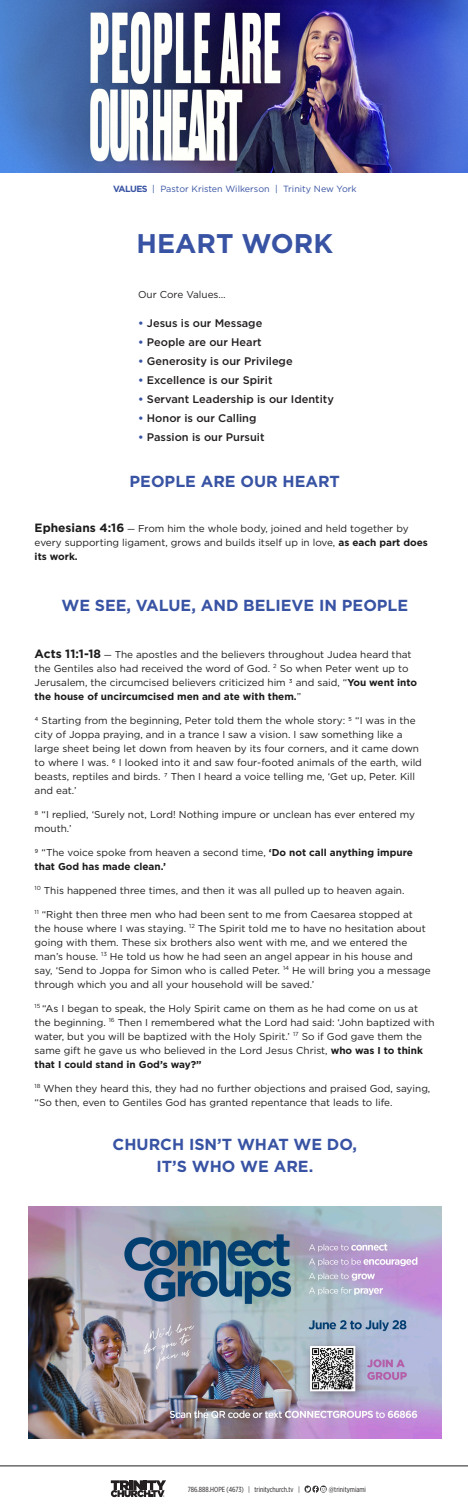
<style>
.page{position:relative;width:468px;height:1512px;background:#fff}
.page>*{position:absolute;margin:0;border:0;box-sizing:border-box;transform-origin:0 0}
.t1{font:700 27px "Gotham";color:#3853a3}
.t2{font:700 16px "Gotham";color:#3853a3}
.t3{font:500 11px "Gotham";color:#231f20}
.t4{font:10px/14px "Gotham";color:#1d1c1d}
.t5{font:700 10px/14px "Gotham";color:#1d1c1d}
.t6{font:10px "Gotham";color:#231f20}
.t7{font:9px "Gotham";color:#3853a3}
.t8{font:7.4px "Gotham X Narrow";color:#231f20}
.s1{font-weight:700}
.s2{font-weight:700;color:#3853a3}
.s3{font-weight:700;font-size:12px}
.s4{font-size:9px;color:#231f20}
.s5{font-weight:400}
</style>
<div class="page">
<svg style="left:111px;top:1480px;width:55px;height:17px"></svg>
<hr style="left:0;top:1466px;width:468px;height:1px;background:#231f20">
<img style="left:305px;top:1486px;width:22px;height:7px">
<img style="left:28px;top:1206px;width:413px;height:232px">
<img style="left:0;top:0;width:468px;height:173px">
<p class="t7" style="left:113px;top:183px;width:245px"><span class="s1">VALUES</span> | Pastor Kristen Wilkerson | Trinity New York</p>
<p class="t1" style="left:137px;top:226px;width:198px">HEART WORK</p>
<p class="t6" style="left:138px;top:288px;width:89px">Our Core Values…</p>
<p class="t3" style="left:138px;top:316px;width:126px"><span class="s2">•</span> Jesus is our Message</p>
<p class="t3" style="left:138px;top:335px;width:125px"><span class="s2">•</span> People are our Heart</p>
<p class="t3" style="left:138px;top:354px;width:156px"><span class="s2">•</span> Generosity is our Privilege</p>
<p class="t3" style="left:138px;top:373px;width:136px"><span class="s2">•</span> Excellence is our Spirit</p>
<p class="t3" style="left:138px;top:392px;width:197px"><span class="s2">•</span> Servant Leadership is our Identity</p>
<p class="t3" style="left:138px;top:411px;width:120px"><span class="s2">•</span> Honor is our Calling</p>
<p class="t3" style="left:138px;top:430px;width:128px"><span class="s2">•</span> Passion is our Pursuit</p>
<p class="t2" style="left:130px;top:471px;width:212px">PEOPLE ARE OUR HEART</p>
<p class="t4" style="left:35px;top:522px;width:395px"><span class="s3">Ephesians 4:16</span> <span class="s4">—</span> From him the whole body, joined and held together by every supporting ligament, grows and builds itself up in love, <span class="s1">as each part does its work.</span></p>
<p class="t2" style="left:61px;top:595px;width:348px">WE SEE, VALUE, AND BELIEVE IN PEOPLE</p>
<p class="t4" style="left:35px;top:647px;width:384px"><span class="s3">Acts 11:1-18</span> <span class="s4">—</span> The apostles and the believers throughout Judea heard that the Gentiles also had received the word of God. <sup>2</sup> So when Peter went up to Jerusalem, the circumcised believers criticized him 3 and said, “<span class="s1">You went into the house of uncircumcised men and ate with them.</span>”</p>
<p class="t4" style="left:35px;top:713px;width:389px">4 Starting from the beginning, Peter told them the whole story: 5 “I was in the city of Joppa praying, and in a trance I saw a vision. I saw something like a large sheet being let down from heaven by its four corners, and it came down to where I was. 6 I looked into it and saw four-footed animals of the earth, wild beasts, reptiles and birds. 7 Then I heard a voice telling me, ‘Get up, Peter. Kill and eat.’</p>
<p class="t4" style="left:35px;top:807px;width:382px">8 “I replied, ‘Surely not, Lord! Nothing impure or unclean has ever entered my mouth.’</p>
<p class="t5" style="left:35px;top:845px;width:380px"><span class="s5">9 “The voice spoke from heaven a second time,</span> ‘Do not call anything impure that God has made clean.’</p>
<p class="t4" style="left:35px;top:883px;width:371px"><sup>10</sup> This happened three times, and then it was all pulled up to heaven again.</p>
<p class="t4" style="left:35px;top:907px;width:398px"><sup>11</sup> “Right then three men who had been sent to me from Caesarea stopped at the house where I was staying. <sup>12</sup> The Spirit told me to have no hesitation about going with them. These six brothers also went with me, and we entered the man’s house. <sup>13</sup> He told us how he had seen an angel appear in his house and say, ‘Send to Joppa for Simon who is called Peter. <sup>14</sup> He will bring you a message through which you and all your household will be saved.’</p>
<p class="t4" style="left:35px;top:1001px;width:402px"><sup>15</sup> “As I began to speak, the Holy Spirit came on them as he had come on us at the beginning. <sup>16</sup> Then I remembered what the Lord had said: ‘John baptized with water, but you will be baptized with the Holy Spirit.’ <sup>17</sup> So if God gave them the same gift he gave us who believed in the Lord Jesus Christ, <span class="s1">who was I to think that I could stand in God’s way?”</span></p>
<p class="t4" style="left:35px;top:1081px;width:397px"><sup>18</sup> When they heard this, they had no further objections and praised God, saying, “So then, even to Gentiles God has granted repentance that leads to life.</p>
<p class="t2" style="left:113px;top:1133px;width:246px">CHURCH ISN’T WHAT WE DO,</p>
<p class="t2" style="left:156px;top:1155px;width:158px">IT’S WHO WE ARE.</p>
<p class="t8" style="left:188px;top:1485px;width:114px">786.888.HOPE (4673) | trinitychurch.tv |</p>
<p class="t8" style="left:329px;top:1485px;width:39px">@trinitymiami</p>
</div>
